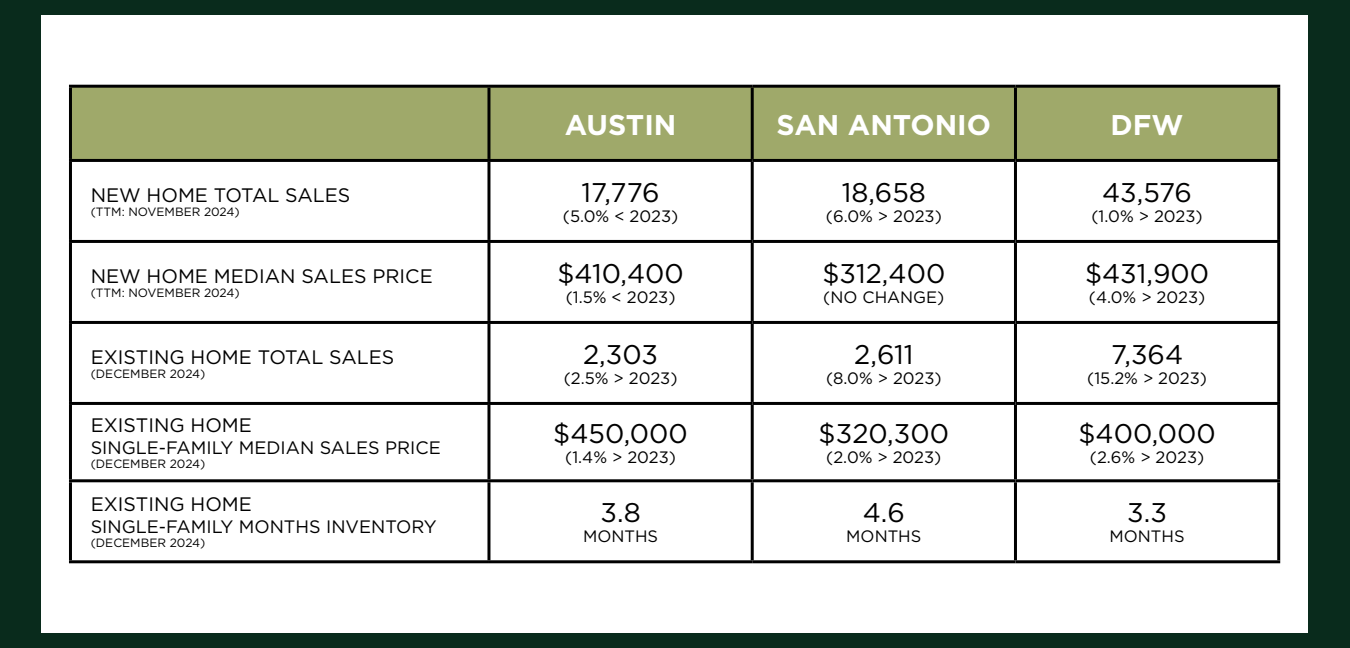
<style>
.page{position:relative;width:1350px;height:648px;background:#092b1c}
.page>*{position:absolute;margin:0;border:0;box-sizing:border-box;transform-origin:0 0}
.t1{font:700 28.5px "Gotham";color:#fff}
.t2{font:27px "Gotham";color:#000}
.t3{font:27px "Gotham";color:#000101}
.t4{font:19.5px "Gotham";color:#000}
.t5{font:18px "Gotham";color:#000}
.t6{font:16.5px "Gotham";color:#000}
.t7{font:16.5px "Gotham";color:#000101}
.t8{font:12px "Gotham";color:#000}
</style>
<div class="page">
<div style="left:42px;top:15px;width:1266px;height:618px;background:#fff"></div>
<div style="left:72px;top:88px;width:1205px;height:71px;background:#9fa96a"></div>
<hr style="left:1277px;top:162px;width:3px;height:78px;background:#000">
<hr style="left:69px;top:85px;width:420px;height:3px;background:#000">
<hr style="left:69px;top:88px;width:3px;height:71px;background:#000">
<hr style="left:69px;top:159px;width:420px;height:3px;background:#000">
<hr style="left:69px;top:162px;width:3px;height:78px;background:#000">
<hr style="left:489px;top:240px;width:263px;height:3px;background:#000">
<hr style="left:489px;top:159px;width:263px;height:3px;background:#000">
<hr style="left:751px;top:162px;width:3px;height:78px;background:#000">
<hr style="left:69px;top:240px;width:420px;height:3px;background:#000">
<hr style="left:69px;top:243px;width:3px;height:78px;background:#000">
<hr style="left:489px;top:85px;width:263px;height:3px;background:#000">
<hr style="left:487px;top:88px;width:3px;height:71px;background:#000">
<hr style="left:1014px;top:88px;width:3px;height:71px;background:#000">
<hr style="left:487px;top:162px;width:3px;height:78px;background:#000">
<hr style="left:1014px;top:162px;width:3px;height:78px;background:#000">
<hr style="left:487px;top:243px;width:3px;height:78px;background:#000">
<hr style="left:1014px;top:243px;width:3px;height:78px;background:#000">
<hr style="left:752px;top:240px;width:263px;height:3px;background:#000">
<hr style="left:751px;top:243px;width:3px;height:78px;background:#000">
<hr style="left:1015px;top:240px;width:265px;height:3px;background:#000">
<hr style="left:1277px;top:243px;width:3px;height:78px;background:#000">
<hr style="left:752px;top:85px;width:263px;height:3px;background:#000">
<hr style="left:751px;top:88px;width:3px;height:71px;background:#000">
<hr style="left:1015px;top:85px;width:265px;height:3px;background:#000">
<hr style="left:1277px;top:88px;width:3px;height:71px;background:#000">
<hr style="left:752px;top:159px;width:263px;height:3px;background:#000">
<hr style="left:1015px;top:159px;width:265px;height:3px;background:#000">
<hr style="left:1014px;top:324px;width:3px;height:78px;background:#000">
<hr style="left:1014px;top:405px;width:3px;height:74px;background:#000">
<hr style="left:1014px;top:482px;width:3px;height:78px;background:#000">
<hr style="left:487px;top:324px;width:3px;height:78px;background:#000">
<hr style="left:751px;top:324px;width:3px;height:78px;background:#000">
<hr style="left:487px;top:405px;width:3px;height:74px;background:#000">
<hr style="left:751px;top:405px;width:3px;height:74px;background:#000">
<hr style="left:487px;top:482px;width:3px;height:78px;background:#000">
<hr style="left:751px;top:482px;width:3px;height:78px;background:#000">
<hr style="left:69px;top:321px;width:420px;height:3px;background:#000">
<hr style="left:69px;top:324px;width:3px;height:78px;background:#000">
<hr style="left:489px;top:321px;width:263px;height:3px;background:#000">
<hr style="left:752px;top:321px;width:263px;height:3px;background:#000">
<hr style="left:1015px;top:321px;width:265px;height:3px;background:#000">
<hr style="left:1277px;top:324px;width:3px;height:78px;background:#000">
<hr style="left:69px;top:402px;width:420px;height:3px;background:#000">
<hr style="left:69px;top:405px;width:3px;height:74px;background:#000">
<hr style="left:489px;top:402px;width:263px;height:3px;background:#000">
<hr style="left:752px;top:402px;width:263px;height:3px;background:#000">
<hr style="left:1015px;top:402px;width:265px;height:3px;background:#000">
<hr style="left:1277px;top:405px;width:3px;height:74px;background:#000">
<hr style="left:69px;top:479px;width:420px;height:3px;background:#000">
<hr style="left:69px;top:482px;width:3px;height:78px;background:#000">
<hr style="left:489px;top:479px;width:263px;height:3px;background:#000">
<hr style="left:752px;top:479px;width:263px;height:3px;background:#000">
<hr style="left:1015px;top:479px;width:265px;height:3px;background:#000">
<hr style="left:1277px;top:482px;width:3px;height:78px;background:#000">
<hr style="left:69px;top:560px;width:420px;height:3px;background:#000">
<hr style="left:489px;top:560px;width:263px;height:3px;background:#000">
<hr style="left:752px;top:560px;width:263px;height:3px;background:#000">
<hr style="left:1015px;top:560px;width:265px;height:3px;background:#000">
<p class="t4" style="left:91px;top:182px;width:261px">NEW HOME TOTAL SALES</p>
<p class="t8" style="left:91px;top:204px;width:151px">(TTM: NOVEMBER 2024)</p>
<p class="t4" style="left:91px;top:263px;width:344px">NEW HOME MEDIAN SALES PRICE</p>
<p class="t8" style="left:91px;top:285px;width:151px">(TTM: NOVEMBER 2024)</p>
<p class="t4" style="left:91px;top:344px;width:305px">EXISTING HOME TOTAL SALES</p>
<p class="t8" style="left:91px;top:366px;width:116px">(DECEMBER 2024)</p>
<p class="t4" style="left:91px;top:413px;width:163px">EXISTING HOME</p>
<p class="t5" style="left:91px;top:436px;width:352px">SINGLE-FAMILY MEDIAN SALES PRICE</p>
<p class="t8" style="left:91px;top:456px;width:116px">(DECEMBER 2024)</p>
<p class="t4" style="left:91px;top:492px;width:163px">EXISTING HOME</p>
<p class="t5" style="left:91px;top:515px;width:348px">SINGLE-FAMILY MONTHS INVENTORY</p>
<p class="t8" style="left:91px;top:535px;width:116px">(DECEMBER 2024)</p>
<h1 class="t1" style="left:565px;top:106px;width:113px">AUSTIN</h1>
<h1 class="t1" style="left:777px;top:106px;width:216px">SAN ANTONIO</h1>
<h1 class="t1" style="left:1111px;top:106px;width:74px">DFW</h1>
<h2 class="t2" style="left:581px;top:175px;width:80px">17,776</h2>
<p class="t6" style="left:563px;top:205px;width:117px">(5.0% &lt; 2023)</p>
<h2 class="t2" style="left:557px;top:256px;width:128px">$410,400</h2>
<p class="t6" style="left:566px;top:286px;width:111px">(1.5% &lt; 2023)</p>
<h2 class="t2" style="left:583px;top:337px;width:76px">2,303</h2>
<p class="t6" style="left:564px;top:367px;width:115px">(2.5% &gt; 2023)</p>
<h2 class="t2" style="left:553px;top:416px;width:136px">$450,000</h2>
<p class="t6" style="left:565px;top:446px;width:112px">(1.4% &gt; 2023)</p>
<h2 class="t2" style="left:601px;top:495px;width:42px">3.8</h2>
<p class="t6" style="left:583px;top:526px;width:77px">MONTHS</p>
<h2 class="t2" style="left:842px;top:175px;width:86px">18,658</h2>
<p class="t6" style="left:826px;top:205px;width:117px">(6.0% &gt; 2023)</p>
<h2 class="t2" style="left:822px;top:256px;width:124px">$312,400</h2>
<p class="t6" style="left:823px;top:286px;width:123px">(NO CHANGE)</p>
<h2 class="t2" style="left:854px;top:337px;width:61px">2,611</h2>
<p class="t6" style="left:826px;top:367px;width:117px">(8.0% &gt; 2023)</p>
<h2 class="t2" style="left:819px;top:416px;width:132px">$320,300</h2>
<p class="t6" style="left:826px;top:446px;width:117px">(2.0% &gt; 2023)</p>
<h2 class="t2" style="left:863px;top:495px;width:44px">4.6</h2>
<p class="t6" style="left:846px;top:526px;width:77px">MONTHS</p>
<h2 class="t3" style="left:1102px;top:175px;width:92px">43,576</h2>
<p class="t7" style="left:1091px;top:205px;width:113px">(1.0% &gt; 2023)</p>
<h2 class="t3" style="left:1085px;top:256px;width:126px">$431,900</h2>
<p class="t7" style="left:1089px;top:286px;width:118px">(4.0% &gt; 2023)</p>
<h2 class="t2" style="left:1111px;top:337px;width:74px">7,364</h2>
<p class="t6" style="left:1087px;top:367px;width:121px">(15.2% &gt; 2023)</p>
<h2 class="t2" style="left:1078px;top:416px;width:139px">$400,000</h2>
<p class="t6" style="left:1090px;top:446px;width:116px">(2.6% &gt; 2023)</p>
<h2 class="t2" style="left:1127px;top:495px;width:41px">3.3</h2>
<p class="t6" style="left:1110px;top:526px;width:77px">MONTHS</p>
</div>
